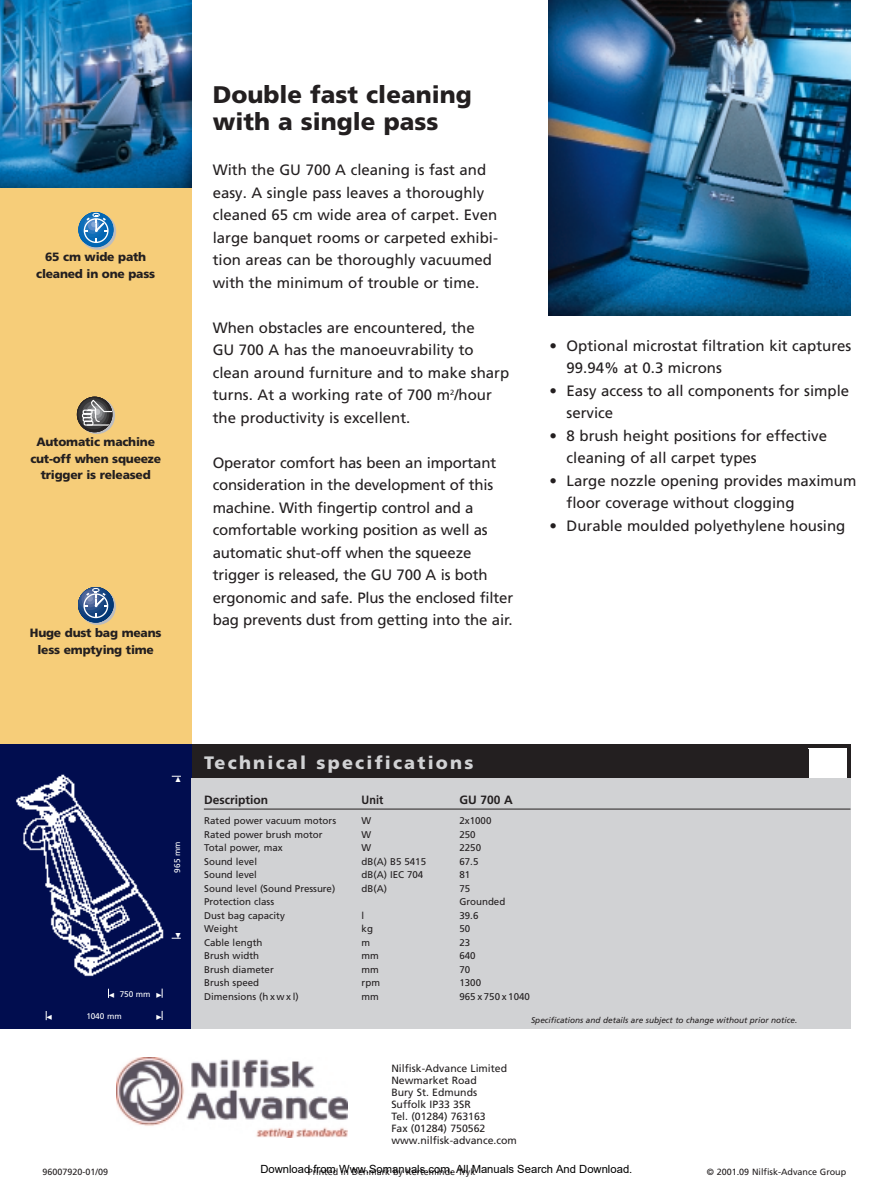
<style>
.page{position:relative;width:893px;height:1190px;background:#fff}
.page>*{position:absolute;margin:0;border:0;box-sizing:border-box;transform-origin:0 0}
.t1{font:900 24px/27px "Frutiger";color:#231f20}
.t2{font:900 18px "Frutiger";letter-spacing:.12em;color:#d1d2d4}
.t3{font:15px/22.5px "Frutiger";color:#231f20}
.t4{font:900 12px/16.5px "Frutiger";letter-spacing:-.02em;color:#231f20;text-align:center}
.t5{font:700 12px "Frutiger";color:#231f20}
.t6{font:700 12px "Frutiger";color:#231f20;scale:.9 1}
.t7{font:11.25px "Arial";color:#000}
.t8{font:10.5px/12px "Frutiger";color:#231f20}
.t9{font:9.75px "Frutiger";color:#231f20}
.t10{font:9px "Frutiger";color:#231f20}
.t11{font:italic 8.25px "Frutiger";color:#231f20}
.t12{font:8.25px "Frutiger";color:#fff}
</style>
<div class="page">
<div style="left:0;top:0;width:191px;height:744px;background:#f6cd79"></div>
<img style="left:0;top:0;width:191px;height:187px">
<img style="left:549px;top:0;width:301px;height:315px">
<div style="left:191px;top:744px;width:659px;height:34px;background:#231f20"></div>
<div style="left:0;top:744px;width:191px;height:285px;background:#010d4f"></div>
<div style="left:191px;top:778px;width:659px;height:251px;background:#d1d2d4"></div>
<img style="left:116px;top:1057px;width:231px;height:80px">
<svg style="left:80px;top:589px;width:35px;height:35px"></svg>
<svg style="left:78px;top:587px;width:36px;height:35px"></svg>
<svg style="left:80px;top:214px;width:36px;height:35px"></svg>
<div style="left:78px;top:212px;width:36px;height:35px;background:#0166b3;border-radius:50%"></div>
<svg style="left:78px;top:212px;width:32px;height:34px"></svg>
<svg style="left:79px;top:398px;width:36px;height:35px"></svg>
<svg style="left:77px;top:397px;width:35px;height:35px"></svg>
<img style="left:809px;top:748px;width:37px;height:29px">
<hr style="left:204px;top:808px;width:646px;height:1px;background:#231f20">
<img style="left:16px;top:774px;width:165px;height:203px">
<svg style="left:172px;top:932px;width:9px;height:6px"></svg>
<svg style="left:172px;top:775px;width:9px;height:6px"></svg>
<svg style="left:161px;top:1010px;width:2px;height:10px"></svg>
<svg style="left:161px;top:988px;width:2px;height:9px"></svg>
<p class="t4" style="left:36px;top:250px;width:120px">65 cm wide path cleaned in one pass</p>
<p class="t4" style="left:30px;top:434px;width:132px">Automatic machine cut-off when squeeze trigger is released</p>
<p class="t4" style="left:30px;top:626px;width:133px">Huge dust bag means less emptying time</p>
<h1 class="t1" style="left:213px;top:83px;width:260px">Double fast cleaning with a single pass</h1>
<p class="t3" style="left:213px;top:160px;width:287px">With the GU 700 A cleaning is fast and easy. A single pass leaves a thoroughly cleaned 65 cm wide area of carpet. Even large banquet rooms or carpeted exhibi&shy;tion areas can be thoroughly vacuumed with the minimum of trouble or time.</p>
<p class="t3" style="left:213px;top:317px;width:298px">When obstacles are encountered, the<br>GU 700 A has the manoeuvrability to clean around furniture and to make sharp turns. At a working rate of 700 m<sup>2</sup>/hour the productivity is excellent.</p>
<p class="t3" style="left:213px;top:452px;width:302px">Operator comfort has been an important consideration in the development of this machine. With fingertip control and a comfortable working position as well as automatic shut-off when the squeeze trigger is released, the GU 700 A is both ergonomic and safe. Plus the enclosed filter bag prevents dust from getting into the air.</p>
<p class="t3" style="left:566px;top:335px;width:286px;text-indent:-17px">• Optional microstat filtration kit captures<br>99.94% at 0.3 microns</p>
<p class="t3" style="left:566px;top:380px;width:284px;text-indent:-17px">• Easy access to all components for simple service</p>
<p class="t3" style="left:566px;top:425px;width:262px;text-indent:-17px">• 8 brush height positions for effective cleaning of all carpet types</p>
<p class="t3" style="left:566px;top:470px;width:291px;text-indent:-17px">• Large nozzle opening provides maximum floor coverage without clogging</p>
<p class="t3" style="left:549px;top:515px;width:297px">• Durable moulded polyethylene housing</p>
<p class="t12" style="left:120px;top:990px;width:32px">750 mm</p>
<p class="t12" style="left:87px;top:1013px;width:37px">1040 mm</p>
<p class="t12" style="left:174px;top:873px;width:33px;rotate:-90deg">965 mm</p>
<p class="t2" style="left:204px;top:755px;width:271px">Technical specifications</p>
<p class="t5" style="left:204px;top:795px;width:65px">Description</p>
<p class="t6" style="left:361px;top:795px;width:25px">Unit</p>
<p class="t5" style="left:459px;top:795px;width:55px">GU 700 A</p>
<p class="t9" style="left:204px;top:816px;width:133px">Rated power vacuum motors</p>
<p class="t9" style="left:361px;top:816px;width:11px">W</p>
<p class="t9" style="left:459px;top:816px;width:33px">2x1000</p>
<p class="t9" style="left:204px;top:830px;width:120px">Rated power brush motor</p>
<p class="t9" style="left:361px;top:830px;width:11px">W</p>
<p class="t9" style="left:459px;top:830px;width:18px">250</p>
<p class="t9" style="left:204px;top:843px;width:80px">Total power, max</p>
<p class="t9" style="left:361px;top:843px;width:11px">W</p>
<p class="t9" style="left:459px;top:843px;width:23px">2250</p>
<p class="t9" style="left:204px;top:857px;width:54px">Sound level</p>
<p class="t9" style="left:361px;top:857px;width:66px">dB(A) B5 5415</p>
<p class="t9" style="left:459px;top:857px;width:20px">67.5</p>
<p class="t9" style="left:204px;top:870px;width:54px">Sound level</p>
<p class="t9" style="left:361px;top:870px;width:63px">dB(A) IEC 704</p>
<p class="t9" style="left:459px;top:870px;width:12px">81</p>
<p class="t9" style="left:204px;top:884px;width:133px">Sound level (Sound Pressure)</p>
<p class="t9" style="left:361px;top:884px;width:27px">dB(A)</p>
<p class="t9" style="left:459px;top:884px;width:12px">75</p>
<p class="t9" style="left:204px;top:897px;width:71px">Protection class</p>
<p class="t9" style="left:459px;top:897px;width:47px">Grounded</p>
<p class="t9" style="left:204px;top:911px;width:82px">Dust bag capacity</p>
<p class="t9" style="left:361px;top:911px;width:4px">l</p>
<p class="t9" style="left:459px;top:911px;width:20px">39.6</p>
<p class="t9" style="left:204px;top:924px;width:35px">Weight</p>
<p class="t9" style="left:361px;top:924px;width:13px">kg</p>
<p class="t9" style="left:459px;top:924px;width:12px">50</p>
<p class="t9" style="left:204px;top:938px;width:60px">Cable length</p>
<p class="t9" style="left:361px;top:938px;width:10px">m</p>
<p class="t9" style="left:459px;top:938px;width:12px">23</p>
<p class="t9" style="left:204px;top:951px;width:56px">Brush width</p>
<p class="t9" style="left:361px;top:951px;width:19px">mm</p>
<p class="t9" style="left:459px;top:951px;width:18px">640</p>
<p class="t9" style="left:204px;top:965px;width:71px">Brush diameter</p>
<p class="t9" style="left:361px;top:965px;width:19px">mm</p>
<p class="t9" style="left:459px;top:965px;width:12px">70</p>
<p class="t9" style="left:204px;top:978px;width:56px">Brush speed</p>
<p class="t9" style="left:361px;top:978px;width:20px">rpm</p>
<p class="t9" style="left:459px;top:978px;width:23px">1300</p>
<p class="t9" style="left:204px;top:992px;width:96px">Dimensions (h x w x l)</p>
<p class="t9" style="left:361px;top:992px;width:19px">mm</p>
<p class="t9" style="left:459px;top:992px;width:72px">965 x 750 x 1040</p>
<p class="t11" style="left:531px;top:1017px;width:268px">Specifications and details are subject to change without prior notice.</p>
<p class="t8" style="left:391px;top:1062px;width:127px">Nilfisk-Advance Limited<br>Newmarket Road<br>Bury St. Edmunds<br>Suffolk IP33 3SR<br>Tel. (01284) 763163<br>Fax (01284) 750562 www.nilfisk-advance.com</p>
<p class="t7" style="left:260px;top:1162px;width:373px">Download from Www.Somanuals.com. All Manuals Search And Download.</p>
<p class="t10" style="left:43px;top:1168px;width:67px">96007920-01/09</p>
<p class="t10" style="left:308px;top:1168px;width:169px">Printed in Denmark by Kerteminde Tryk</p>
<p class="t10" style="left:706px;top:1168px;width:141px">© 2001.09 Nilfisk-Advance Group</p>
</div>
